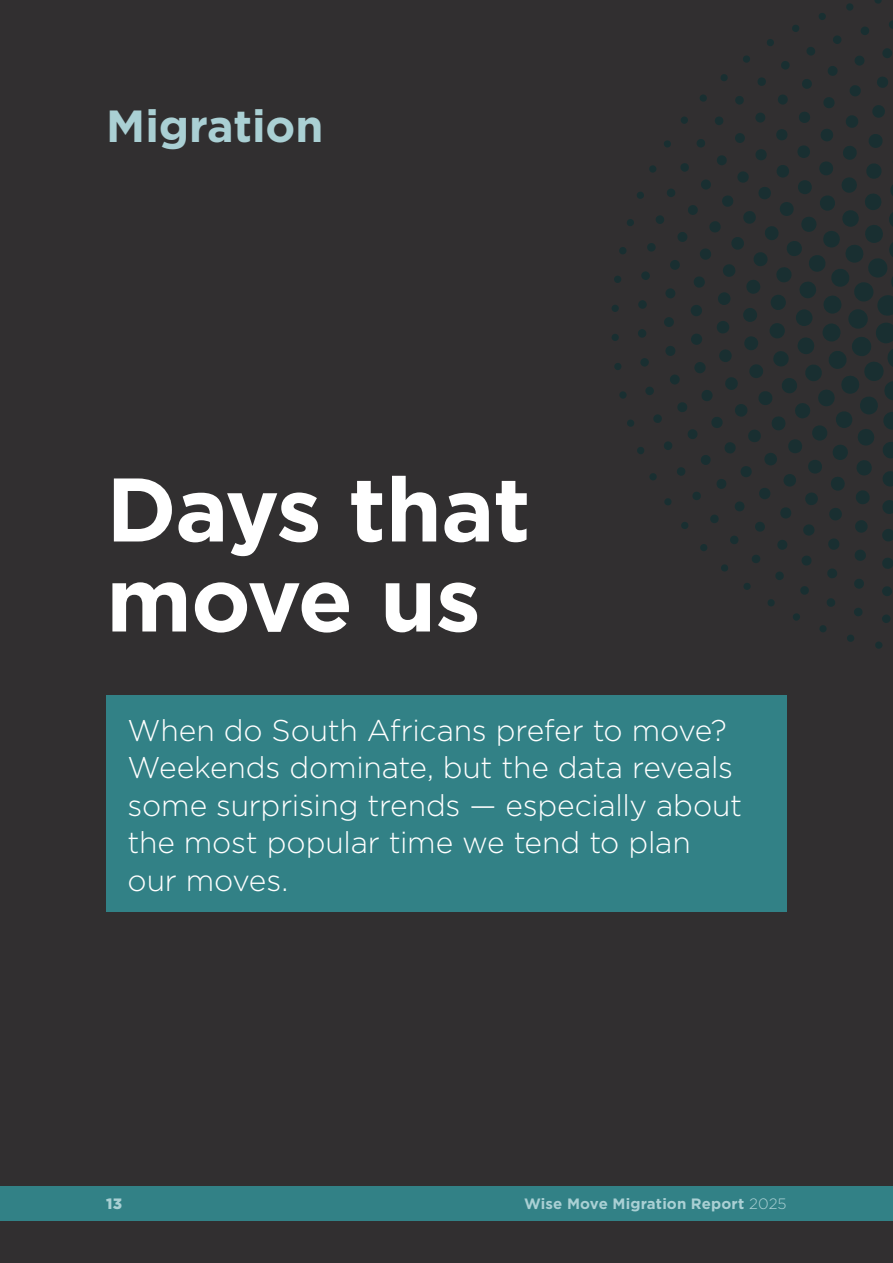
<style>
.page{position:relative;width:893px;height:1263px;background:#312f30}
.page>*{position:absolute;margin:0;border:0;box-sizing:border-box;transform-origin:0 0}
.t1{font:700 90px/90px "Gotham";letter-spacing:-.015em;color:#fff}
.t2{font:700 45px "Gotham";color:#aad0d4}
.t3{font:300 30px/37.5px "Gotham";letter-spacing:-.005em;color:#fff}
.t4{font:700 15px "Gotham";letter-spacing:.01em;color:#aad0d4}
.t5{font:900 15px "Gotham";color:#aad0d4}
.s1{font-weight:300}
</style>
<div class="page">
<svg style="left:611px;top:0;width:282px;height:649px"></svg>
<div style="left:0;top:1186px;width:893px;height:34px;background:#328186"></div>
<div style="left:106px;top:695px;width:681px;height:217px;background:#328186"></div>
<h2 class="t2" style="left:106px;top:97px;width:219px">Migration</h2>
<h1 class="t1" style="left:106px;top:464px;width:426px">Days that move us</h1>
<p class="t3" style="left:128px;top:710px;width:616px">When do South Africans prefer to move?<br>Weekends dominate, but the data reveals some surprising trends — especially about the most popular time we tend to plan our moves.</p>
<p class="t5" style="left:106px;top:1194px;width:17px">13</p>
<p class="t4" style="left:524px;top:1194px;width:264px">Wise Move Migration Report <span class="s1">2025</span></p>
</div>
